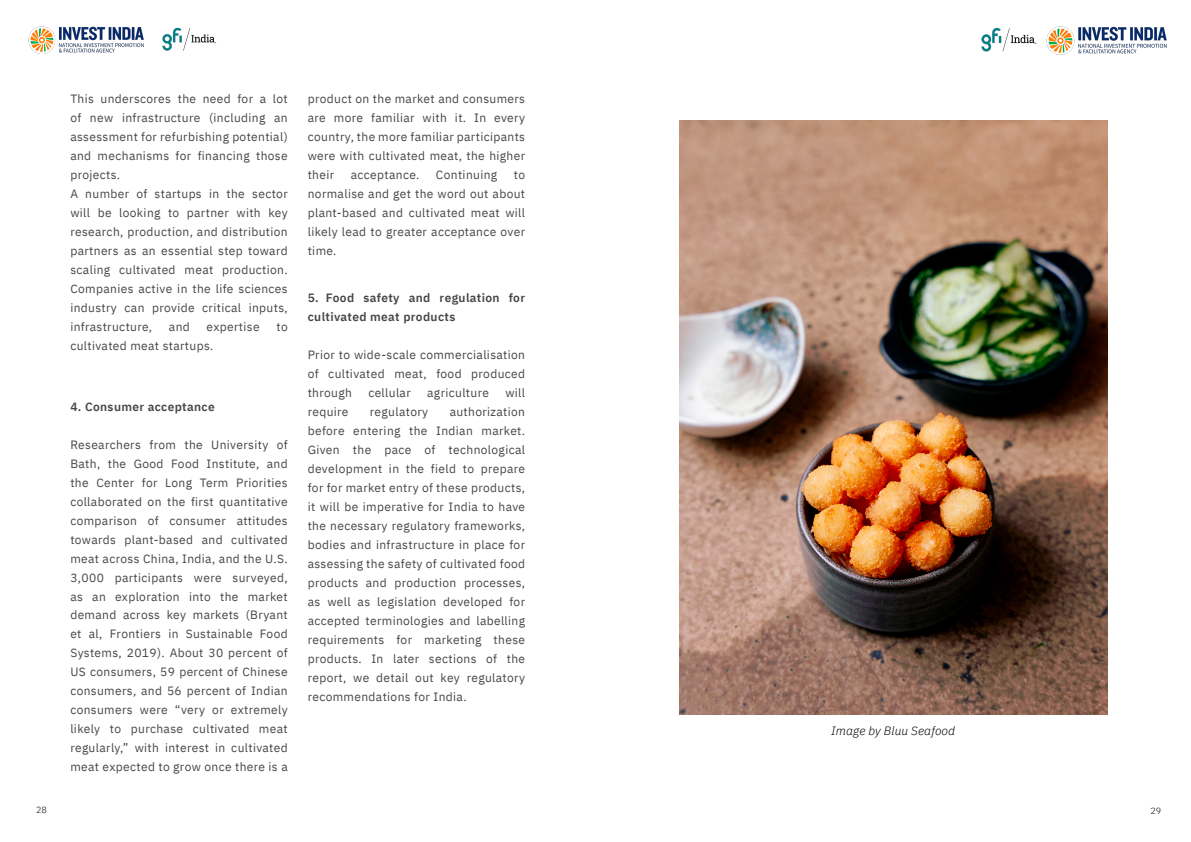
<style>
.page{position:relative;width:1191px;height:842px;background:#fff}
.page>*{position:absolute;margin:0;border:0;box-sizing:border-box;transform-origin:0 0}
.t1{font:12px/19px "IBM Plex Sans";letter-spacing:.03em;color:#464646;text-align:justify}
.t2{font:600 12px/19px "IBM Plex Sans";letter-spacing:.03em;color:#464646}
.t3{font:italic 300 12px "IBM Plex Sans";letter-spacing:.01em;color:#000}
.t4{font:300 9px "IBM Plex Sans";color:#000}
</style>
<div class="page">
<img style="left:981px;top:27px;width:56px;height:25px">
<img style="left:1046px;top:26px;width:121px;height:29px">
<img style="left:162px;top:27px;width:55px;height:24px">
<img style="left:28px;top:26px;width:116px;height:28px">
<img style="left:679px;top:120px;width:428px;height:594px">
<p class="t1" style="left:70px;top:88px;width:219px;text-align:left">This underscores the need for a lot of new infrastructure (including an assessment for refurbishing potential) and mechanisms for financing those projects.<br>A number of startups in the sector will be looking to partner with key research, production, and distribution partners as an essential step toward scaling cultivated meat production.<br>Companies active in the life sciences industry can provide critical inputs, infrastructure,</p>
<p class="t1" style="left:169px;top:316px;width:22px">and</p>
<p class="t1" style="left:207px;top:316px;width:55px">expertise</p>
<p class="t1" style="left:276px;top:316px;width:13px">to</p>
<p class="t1" style="left:70px;top:335px;width:145px">cultivated meat startups.</p>
<p class="t2" style="left:70px;top:396px;width:146px">4. Consumer acceptance</p>
<p class="t1" style="left:70px;top:434px;width:219px">Researchers from the University of Bath, the Good Food Institute, and the Center for Long Term Priorities collaborated on the first quantitative comparison of consumer attitudes towards plant-based and cultivated meat across China, India, and the U.S.<br>3,000 participants were surveyed, as an exploration into the market demand across key markets (Bryant et al, Frontiers in Sustainable Food Systems, 2019). About 30 percent of US consumers, 59 percent of Chinese consumers, and 56 percent of Indian consumers were “very or extremely likely to purchase cultivated meat regularly,” with interest in cultivated meat expected to grow once there is a</p>
<p class="t1" style="left:308px;top:88px;width:219px">product on the market and consumers are more familiar with it. In every country, the more familiar participants were with cultivated meat, the higher their</p>
<p class="t1" style="left:351px;top:164px;width:70px">acceptance.</p>
<p class="t1" style="left:436px;top:164px;width:63px">Continuing</p>
<p class="t1" style="left:308px;top:164px;width:219px;text-indent:206px">to normalise and get the word out about plant-based and cultivated meat will likely lead to greater acceptance over time.</p>
<p class="t2" style="left:308px;top:288px;width:219px">5. Food safety and regulation for cultivated meat products</p>
<p class="t1" style="left:308px;top:345px;width:219px">Prior to wide-scale commercialisation of cultivated meat, food produced through</p>
<p class="t1" style="left:368px;top:383px;width:44px">cellular</p>
<p class="t1" style="left:427px;top:383px;width:63px">agriculture</p>
<p class="t1" style="left:505px;top:383px;width:21px">will</p>
<p class="t1" style="left:308px;top:402px;width:219px;text-indent:142px">authorization before entering the Indian market.<br>Given the pace of technological development in the field to prepare for for market entry of these products, it will be imperative for India to have the necessary regulatory frameworks, bodies and infrastructure in place for assessing the safety of cultivated food products and production processes, as well as legislation developed for accepted terminologies and labelling requirements for marketing these products. In later sections of the report, we detail out key regulatory recommendations for India.</p>
<p class="t1" style="left:308px;top:402px;width:42px">require</p>
<p class="t1" style="left:370px;top:402px;width:60px">regulatory</p>
<p class="t3" style="left:831px;top:721px;width:125px">Image by Bluu Seafood</p>
<p class="t4" style="left:36px;top:803px;width:12px">28</p>
<p class="t4" style="left:1150px;top:804px;width:12px">29</p>
</div>
